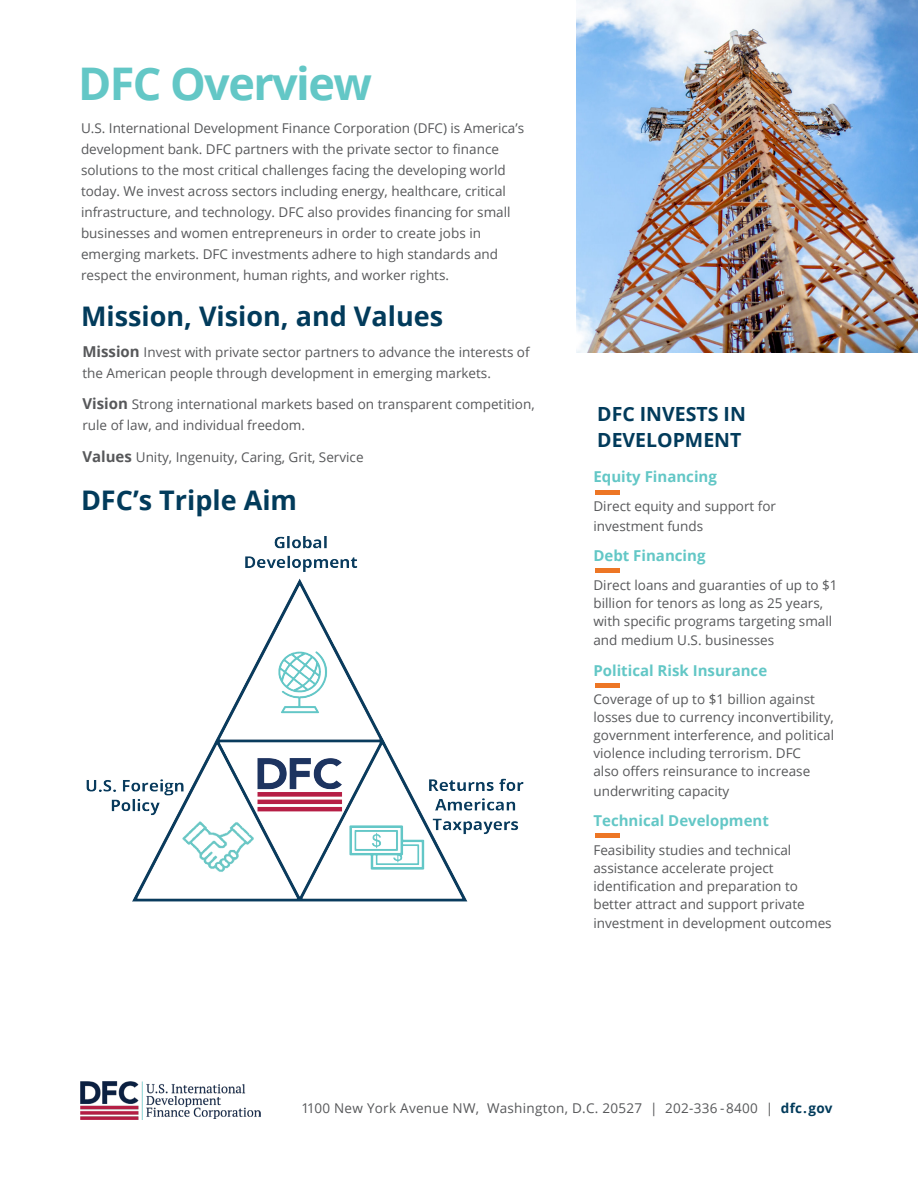
<style>
.page{position:relative;width:918px;height:1188px;background:#fff}
.page>*{position:absolute;margin:0;border:0;box-sizing:border-box;transform-origin:0 0}
.t1{font:700 45px "Open Sans";letter-spacing:-.035em;color:#63c7c6}
.t2{font:700 27px "Open Sans";color:#023b5b}
.t3{font:700 19.5px/25.5px "Open Sans";color:#023b5b}
.t4{font:700 15px "Open Sans";color:#63c7c6}
.t5{font:13.5px/18px "Open Sans";color:#57585a}
.t6{font:13.5px "Open Sans";letter-spacing:.02em;color:#57585a}
.s1{font-weight:700;font-size:15px}
.s2{font-weight:700;color:#023b5b}
</style>
<div class="page">
<img style="left:81px;top:1081px;width:180px;height:38px">
<hr style="left:596px;top:491px;width:24px;height:4px;background:#ed7625">
<div style="left:596px;top:568px;width:24px;height:5px;background:#ed7625"></div>
<hr style="left:596px;top:683px;width:24px;height:4px;background:#ed7625">
<hr style="left:596px;top:834px;width:24px;height:4px;background:#ed7625">
<img style="left:577px;top:0;width:341px;height:352px">
<img style="left:86px;top:536px;width:437px;height:366px">
<p class="t1" style="left:78px;top:52px;width:295px">DFC Overview</p>
<p class="t5" style="left:81px;top:117px;width:445px;line-height:21px">U.S. International Development Finance Corporation (DFC) is America’s development bank. DFC partners with the private sector to finance solutions to the most critical challenges facing the developing world today. We invest across sectors including energy, healthcare, critical infrastructure, and technology. DFC also provides financing for small businesses and women entrepreneurs in order to create jobs in emerging markets. DFC investments adhere to high standards and respect the environment, human rights, and worker rights.</p>
<p class="t2" style="left:81px;top:297px;width:364px">Mission, Vision, and Values</p>
<p class="t5" style="left:82px;top:341px;width:449px;line-height:21px"><span class="s1">Mission</span> Invest with private sector partners to advance the interests of the American people through development in emerging markets.</p>
<p class="t5" style="left:82px;top:394px;width:454px;line-height:21px"><span class="s1">Vision</span> Strong international markets based on transparent competition, rule of law, and individual freedom.</p>
<p class="t5" style="left:82px;top:448px;width:283px"><span class="s1">Values</span> Unity, Ingenuity, Caring, Grit, Service</p>
<p class="t2" style="left:81px;top:481px;width:218px">DFC’s Triple Aim</p>
<p class="t3" style="left:597px;top:401px;width:150px">DFC INVESTS IN<br>DEVELOPMENT</p>
<p class="t4" style="left:593px;top:466px;width:125px">Equity Financing</p>
<p class="t5" style="left:593px;top:496px;width:184px;line-height:19.5px">Direct equity and support for investment funds</p>
<p class="t4" style="left:593px;top:545px;width:114px">Debt Financing</p>
<p class="t5" style="left:593px;top:576px;width:246px">Direct loans and guaranties of up to $1 billion for tenors as long as 25 years, with specific programs targeting small</p>
<p class="t5" style="left:593px;top:631px;width:182px">and medium U.S. businesses</p>
<p class="t4" style="left:593px;top:660px;width:175px">Political Risk Insurance</p>
<p class="t5" style="left:593px;top:690px;width:242px">Coverage of up to $1 billion against losses due to currency inconvertibility, government interference, and political violence including terrorism. DFC<br>also offers reinsurance to increase</p>
<p class="t5" style="left:593px;top:782px;width:137px">underwriting capacity</p>
<p class="t4" style="left:593px;top:810px;width:177px">Technical Development</p>
<p class="t5" style="left:593px;top:841px;width:213px">Feasibility studies and technical assistance accelerate project identification and preparation to better attract and support private</p>
<p class="t5" style="left:593px;top:914px;width:240px">investment in development outcomes</p>
<p class="t6" style="left:301px;top:1099px;width:533px">1100 New York Avenue NW, Washington, D.C. 20527 | 202-336 - 8400 | <span class="s2">dfc.gov</span></p>
</div>
